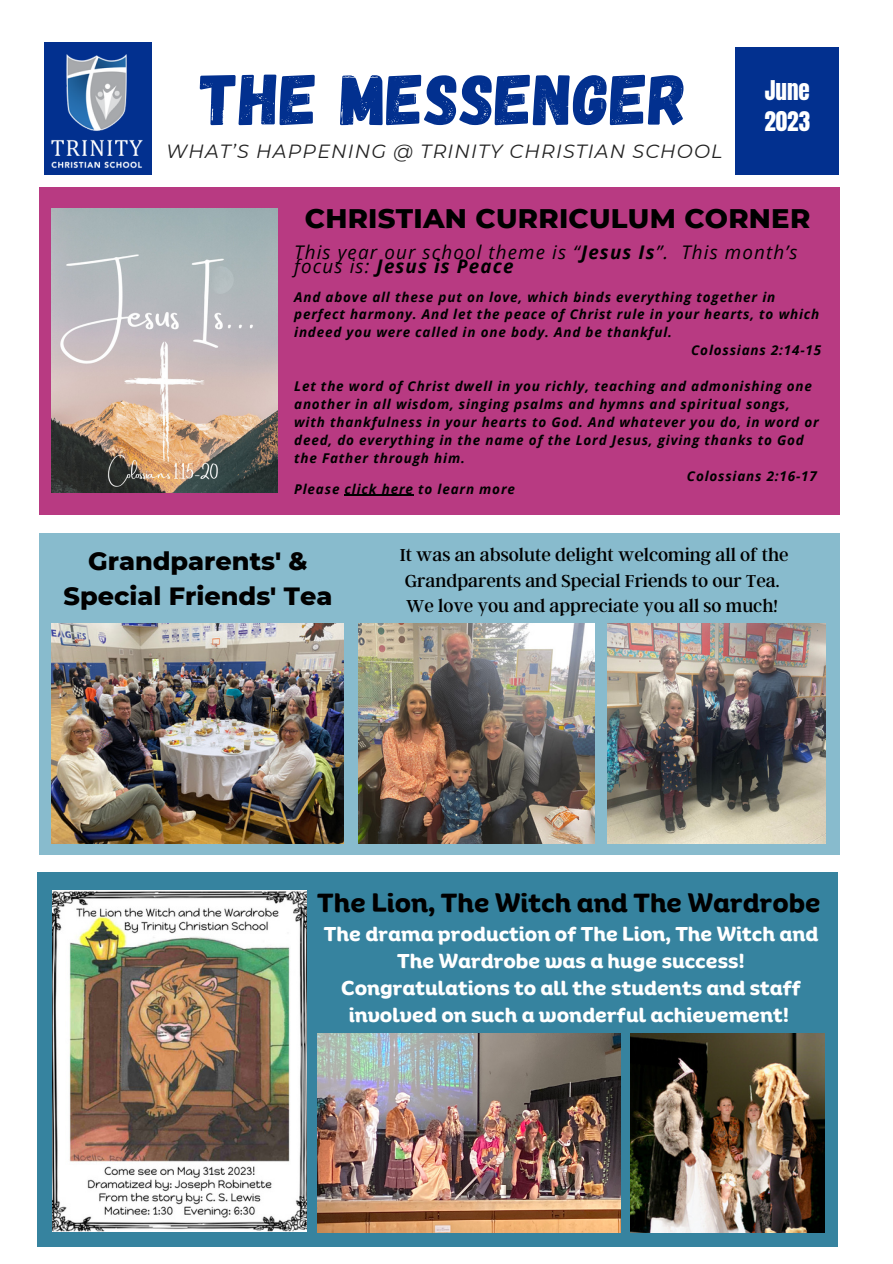
<style>
.page{position:relative;width:893px;height:1264px;background:#fff}
.page>*{position:absolute;margin:0;border:0;box-sizing:border-box;transform-origin:0 0}
.t1{font:72.15px "Gagalin";letter-spacing:.01em;color:#02308f}
.t2{font:800 27.45px "Montserrat";letter-spacing:.01em;color:#000}
.t3{font:800 25.5px/34.8px "Montserrat";color:#000;text-align:center}
.t4{font:700 25.5px "Binate Display";color:#000}
.t5{font:23.1px "Anton";color:#fff}
.t6{font:700 19.5px/27px "Binate Display";color:#fff;text-align:center}
.t7{font:19.2px/25.8px "Argent CF";color:#000}
.t8{font:italic 19.05px "Montserrat";letter-spacing:.06em;color:#222}
.t9{font:italic 18.75px/14.5px "Open Sans";letter-spacing:.06em;color:#000}
.t10{font:italic 700 13.5px/18px "Open Sans";letter-spacing:.06em;color:#000}
.s1{font-weight:700}
</style>
<div class="page">
<div style="left:37px;top:872px;width:800px;height:374px;background:#36839f"></div>
<div style="left:735px;top:47px;width:104px;height:127px;background:#02308f"></div>
<div style="left:39px;top:187px;width:800px;height:328px;background:#b83a82"></div>
<img style="left:51px;top:208px;width:226px;height:284px">
<div style="left:44px;top:42px;width:107px;height:132px;background:#02308f"></div>
<img style="left:51px;top:54px;width:92px;height:115px">
<div style="left:39px;top:533px;width:800px;height:322px;background:#88bbcd"></div>
<img style="left:51px;top:624px;width:293px;height:219px">
<img style="left:607px;top:624px;width:218px;height:219px">
<img style="left:358px;top:624px;width:236px;height:219px">
<img style="left:52px;top:891px;width:254px;height:340px">
<img style="left:317px;top:1033px;width:303px;height:199px">
<img style="left:630px;top:1033px;width:194px;height:199px">
<hr style="left:344px;top:495px;width:70px;height:1px;background:#000">
<p class="t1" style="left:200px;top:53px;width:489px">THE MESSENGER</p>
<p class="t8" style="left:166px;top:140px;width:558px">WHAT’S HAPPENING @ TRINITY CHRISTIAN SCHOOL</p>
<p class="t5" style="left:764px;top:73px;width:47px">JUNE</p>
<p class="t5" style="left:764px;top:105px;width:47px">2023</p>
<p class="t2" style="left:305px;top:201px;width:507px">CHRISTIAN CURRICULUM CORNER</p>
<p class="t9" style="left:294px;top:244px;width:505px">This year our school theme is “<span class="s1">Jesus Is</span>”. This month’s focus is: <span class="s1">Jesus is Peace</span></p>
<p class="t10" style="left:294px;top:287px;width:526px">And above all these put on love, which binds everything together in perfect harmony. And let the peace of Christ rule in your hearts, to which indeed you were called in one body. And be thankful.</p>
<p class="t10" style="left:691px;top:341px;width:131px">Colossians 2:14-15</p>
<p class="t10" style="left:294px;top:377px;width:526px">Let the word of Christ dwell in you richly, teaching and admonishing one another in all wisdom, singing psalms and hymns and spiritual songs, with thankfulness in your hearts to God. And whatever you do, in word or deed, do everything in the name of the Lord Jesus, giving thanks to God the Father through him.</p>
<p class="t10" style="left:687px;top:467px;width:131px">Colossians 2:16-17</p>
<p class="t10" style="left:294px;top:479px;width:222px">Please click here to learn more</p>
<p class="t3" style="left:64px;top:543px;width:270px">Grandparents' &amp;<br>Special Friends' Tea</p>
<p class="t7" style="left:399px;top:540px;width:390px">It was an absolute delight welcoming all of the<br>Grandparents and Special Friends to our Tea.</p>
<p class="t7" style="left:406px;top:592px;width:373px">We love you and appreciate you all so much!</p>
<p class="t4" style="left:317px;top:878px;width:505px">The Lion, The Witch and The Wardrobe</p>
<p class="t6" style="left:324px;top:918px;width:496px">The drama production of The Lion, The Witch and The Wardrobe was a huge success!<br>Congratulations to all the students and staff involved on such a wonderful achievement!</p>
</div>
